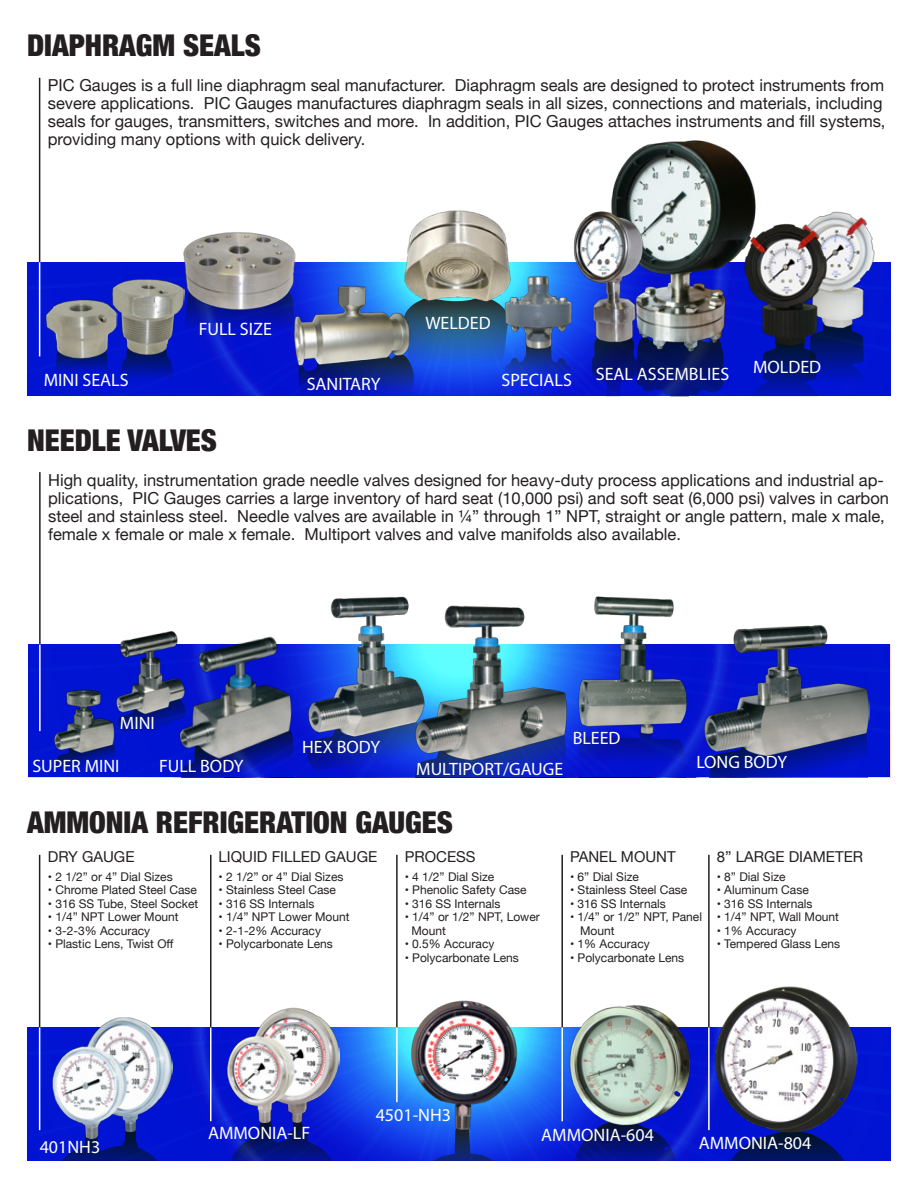
<style>
.page{position:relative;width:918px;height:1188px;background:#fff}
.page>*{position:absolute;margin:0;border:0;box-sizing:border-box;transform-origin:0 0}
.t1{font:900 condensed 30px "Helvetica Neue";color:#231f20}
.t2{font:18px "Myriad Pro";color:#fff}
.t3{font:16.5px/18px "Helvetica Neue";color:#231f20}
.t4{font:15px "Helvetica Neue";color:#231f20}
.t5{font:12px/13.5px "Helvetica Neue";color:#231f20}
</style>
<div class="page">
<svg style="left:27px;top:262px;width:864px;height:134px;background:#0b30da"></svg>
<img style="left:611px;top:140px;width:145px;height:133px">
<svg style="left:46px;top:273px;width:827px;height:123px;background:#142aaf"></svg>
<img style="left:45px;top:297px;width:72px;height:63px">
<img style="left:111px;top:274px;width:74px;height:83px">
<img style="left:181px;top:232px;width:114px;height:81px">
<img style="left:291px;top:280px;width:123px;height:92px">
<img style="left:501px;top:274px;width:74px;height:75px">
<img style="left:811px;top:211px;width:67px;height:122px">
<img style="left:564px;top:207px;width:87px;height:139px">
<img style="left:743px;top:222px;width:85px;height:127px">
<img style="left:402px;top:210px;width:114px;height:93px">
<div style="left:28px;top:645px;width:862px;height:132px;background:#0114d3"></div>
<svg style="left:710px;top:757px;width:158px;height:20px;background:#0113a7"></svg>
<svg style="left:578px;top:747px;width:107px;height:30px;background:#0614c9"></svg>
<svg style="left:307px;top:761px;width:259px;height:16px;background:#0b21bd"></svg>
<svg style="left:56px;top:652px;width:237px;height:125px;background:#0214ca"></svg>
<img style="left:30px;top:683px;width:116px;height:83px">
<img style="left:82px;top:636px;width:64px;height:83px">
<img style="left:146px;top:631px;width:203px;height:137px">
<img style="left:233px;top:596px;width:175px;height:165px">
<img style="left:595px;top:596px;width:108px;height:151px">
<img style="left:384px;top:600px;width:246px;height:164px">
<img style="left:703px;top:625px;width:166px;height:132px">
<svg style="left:27px;top:1028px;width:864px;height:133px;background:#0f3adf"></svg>
<svg style="left:572px;top:1126px;width:106px;height:35px;background:#051489"></svg>
<svg style="left:52px;top:1140px;width:120px;height:21px;background:#01149c"></svg>
<svg style="left:228px;top:1123px;width:112px;height:38px;background:#0614a0"></svg>
<svg style="left:411px;top:1132px;width:105px;height:29px;background:#1237cc"></svg>
<svg style="left:717px;top:1134px;width:141px;height:27px;background:#011381"></svg>
<img style="left:50px;top:1018px;width:122px;height:122px">
<img style="left:225px;top:1007px;width:115px;height:116px">
<img style="left:406px;top:1000px;width:115px;height:132px">
<img style="left:710px;top:987px;width:148px;height:147px">
<img style="left:562px;top:1005px;width:139px;height:121px">
<hr style="left:39px;top:78px;width:1px;height:184px;background:#231f20">
<hr style="left:39px;top:472px;width:2px;height:173px;background:#231f20">
<hr style="left:39px;top:855px;width:1px;height:173px;background:#231f20">
<hr style="left:210px;top:855px;width:2px;height:173px;background:#231f20">
<hr style="left:396px;top:855px;width:2px;height:173px;background:#231f20">
<hr style="left:561px;top:855px;width:2px;height:173px;background:#231f20">
<hr style="left:708px;top:855px;width:2px;height:173px;background:#231f20">
<hr style="left:39px;top:262px;width:1px;height:94px;background:#fff">
<hr style="left:39px;top:645px;width:2px;height:86px;background:#fff">
<hr style="left:39px;top:1028px;width:1px;height:102px;background:#fff">
<hr style="left:210px;top:1028px;width:2px;height:93px;background:#fff">
<hr style="left:396px;top:1028px;width:2px;height:74px;background:#fff">
<hr style="left:561px;top:1028px;width:2px;height:93px;background:#fff">
<hr style="left:708px;top:1028px;width:2px;height:102px;background:#fff">
<h1 class="t1" style="left:27px;top:21px;width:235px">DIAPHRAGM SEALS</h1>
<p class="t3" style="left:48px;top:77px;width:839px">PIC Gauges is a full line diaphragm seal manufacturer. Diaphragm seals are designed to protect instruments from severe applications. PIC Gauges manufactures diaphragm seals in all sizes, connections and materials, including seals for gauges, transmitters, switches and more. In addition, PIC Gauges attaches instruments and fill systems, providing many options with quick delivery.</p>
<p class="t2" style="left:44px;top:369px;width:86px">MINI SEALS</p>
<p class="t2" style="left:199px;top:318px;width:75px">FULL SIZE</p>
<h1 class="t1" style="left:27px;top:415px;width:192px">NEEDLE VALVES</h1>
<p class="t2" style="left:307px;top:373px;width:75px">SANITARY</p>
<p class="t2" style="left:425px;top:311px;width:67px">WELDED</p>
<p class="t2" style="left:501px;top:369px;width:72px">SPECIALS</p>
<p class="t2" style="left:596px;top:363px;width:135px">SEAL ASSEMBLIES</p>
<p class="t2" style="left:753px;top:356px;width:70px">MOLDED</p>
<p class="t3" style="left:48px;top:472px;width:842px">High quality, instrumentation grade needle valves designed for heavy-duty process applications and industrial ap&shy;plications, PIC Gauges carries a large inventory of hard seat (10,000 psi) and soft seat (6,000 psi) valves in carbon steel and stainless steel. Needle valves are available in ¼” through 1” NPT, straight or angle pattern, male x male, female x female or male x female. Multiport valves and valve manifolds also available.</p>
<p class="t2" style="left:120px;top:712px;width:36px">MINI</p>
<p class="t2" style="left:32px;top:755px;width:89px">SUPER MINI</p>
<p class="t2" style="left:159px;top:755px;width:86px">FULL BODY</p>
<p class="t2" style="left:302px;top:736px;width:79px">HEX BODY</p>
<p class="t2" style="left:416px;top:758px;width:149px">MULTIPORT/GAUGE</p>
<p class="t2" style="left:573px;top:727px;width:49px">BLEED</p>
<p class="t2" style="left:696px;top:751px;width:92px">LONG BODY</p>
<h1 class="t1" style="left:27px;top:798px;width:427px">AMMONIA REFRIGERATION GAUGES</h1>
<p class="t4" style="left:48px;top:846px;width:88px">DRY GAUGE</p>
<p class="t4" style="left:219px;top:846px;width:160px">LIQUID FILLED GAUGE</p>
<p class="t4" style="left:405px;top:846px;width:72px">PROCESS</p>
<p class="t4" style="left:570px;top:846px;width:107px">PANEL MOUNT</p>
<p class="t4" style="left:717px;top:846px;width:148px">8” LARGE DIAMETER</p>
<p class="t5" style="left:48px;top:870px;width:126px">• 2 1/2” or 4” Dial Sizes</p>
<p class="t5" style="left:48px;top:884px;width:151px">• Chrome Plated Steel Case</p>
<p class="t5" style="left:48px;top:897px;width:152px">• 316 SS Tube, Steel Socket</p>
<p class="t5" style="left:48px;top:911px;width:132px">• 1/4” NPT Lower Mount</p>
<p class="t5" style="left:48px;top:924px;width:104px">• 3-2-3% Accuracy</p>
<p class="t5" style="left:48px;top:938px;width:127px">• Plastic Lens, Twist Off</p>
<p class="t5" style="left:219px;top:870px;width:126px">• 2 1/2” or 4” Dial Sizes</p>
<p class="t5" style="left:219px;top:884px;width:119px">• Stainless Steel Case</p>
<p class="t5" style="left:219px;top:897px;width:97px">• 316 SS Internals</p>
<p class="t5" style="left:219px;top:911px;width:132px">• 1/4” NPT Lower Mount</p>
<p class="t5" style="left:219px;top:924px;width:104px">• 2-1-2% Accuracy</p>
<p class="t5" style="left:219px;top:938px;width:116px">• Polycarbonate Lens</p>
<p class="t5" style="left:405px;top:870px;width:91px">• 4 1/2” Dial Size</p>
<p class="t5" style="left:405px;top:884px;width:123px">• Phenolic Safety Case</p>
<p class="t5" style="left:405px;top:897px;width:97px">• 316 SS Internals</p>
<p class="t5" style="left:411px;top:911px;width:130px;text-indent:-7px">• 1/4” or 1/2” NPT, Lower<br>Mount</p>
<p class="t5" style="left:405px;top:938px;width:91px">• 0.5% Accuracy</p>
<p class="t5" style="left:405px;top:951px;width:116px">• Polycarbonate Lens</p>
<p class="t5" style="left:570px;top:870px;width:70px">• 6” Dial Size</p>
<p class="t5" style="left:570px;top:884px;width:119px">• Stainless Steel Case</p>
<p class="t5" style="left:570px;top:897px;width:97px">• 316 SS Internals</p>
<p class="t5" style="left:580px;top:911px;width:123px;text-indent:-10px">• 1/4” or 1/2” NPT, Panel<br>Mount</p>
<p class="t5" style="left:570px;top:938px;width:81px">• 1% Accuracy</p>
<p class="t5" style="left:570px;top:951px;width:116px">• Polycarbonate Lens</p>
<p class="t5" style="left:717px;top:870px;width:70px">• 8” Dial Size</p>
<p class="t5" style="left:717px;top:884px;width:94px">• Aluminum Case</p>
<p class="t5" style="left:717px;top:897px;width:97px">• 316 SS Internals</p>
<p class="t5" style="left:717px;top:911px;width:124px">• 1/4” NPT, Wall Mount</p>
<p class="t5" style="left:717px;top:924px;width:81px">• 1% Accuracy</p>
<p class="t5" style="left:717px;top:938px;width:125px">• Tempered Glass Lens</p>
<p class="t2" style="left:40px;top:1136px;width:62px">401NH3</p>
<p class="t2" style="left:208px;top:1122px;width:104px">AMMONIA-LF</p>
<p class="t2" style="left:376px;top:1104px;width:77px">4501-NH3</p>
<p class="t2" style="left:541px;top:1124px;width:114px">AMMONIA-604</p>
<p class="t2" style="left:699px;top:1131px;width:114px">AMMONIA-804</p>
</div>
